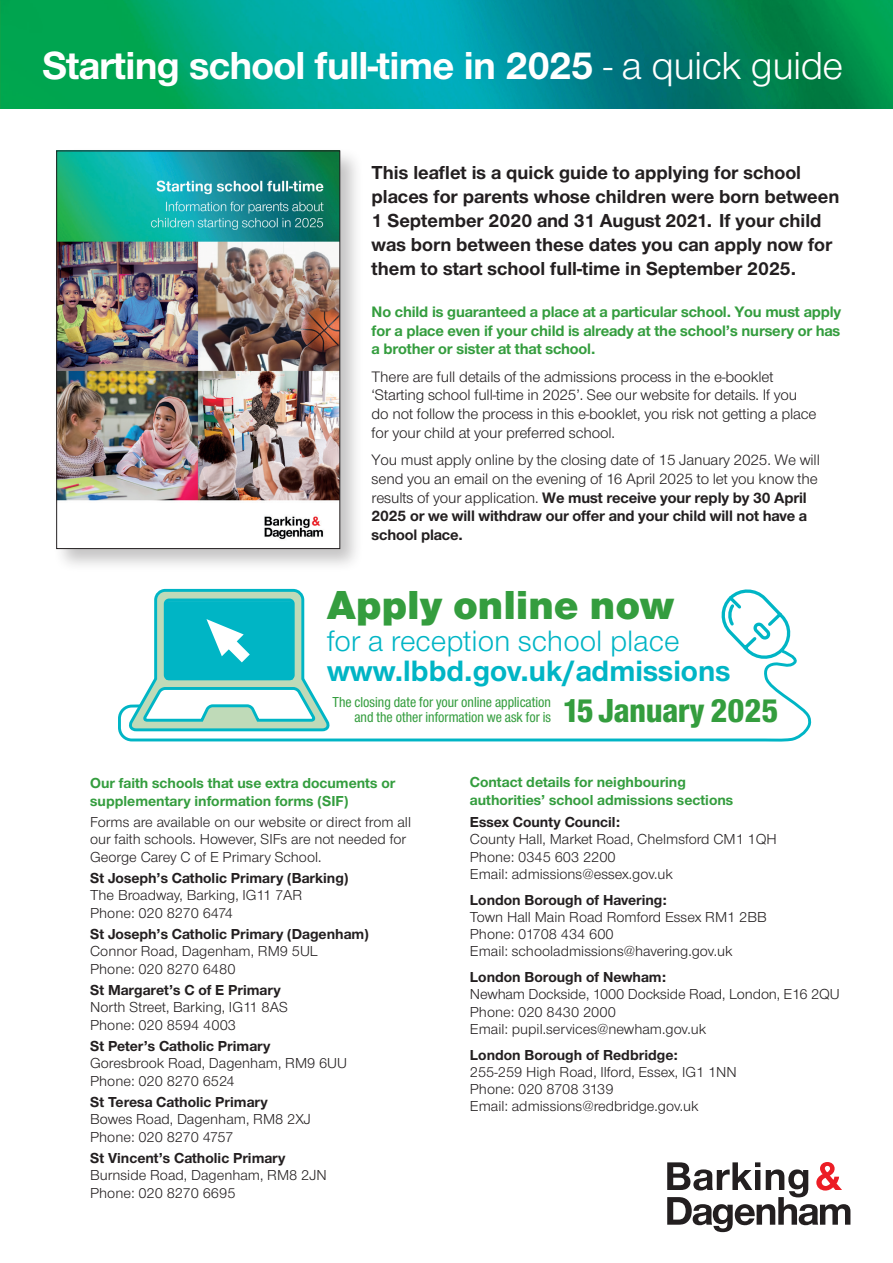
<style>
.page{position:relative;width:893px;height:1263px;background:#fff}
.page>*{position:absolute;margin:0;border:0;box-sizing:border-box;transform-origin:0 0}
.t1{font:900 42px "Nimbus San Nov TOT";letter-spacing:.01em;color:#349d3e}
.t2{font:700 40.5px "Nimbus San Nov TOT";letter-spacing:-.02em;color:#fff}
.t3{font:34.5px "Nimbus San Nov TOT Hea Con";color:#349d3e}
.t4{font:700 30.6px "Nimbus San Nov TOT";color:#00b5c5}
.t5{font:30.6px "Nimbus San Nov TOT";color:#00b5c5}
.t6{font:700 19.5px/24px "Nimbus San Nov TOT";color:#231f20}
.t7{font:15.75px/18.8px "Nimbus San Nov TOT";letter-spacing:-.01em;color:#231f20}
.t8{font:700 15.75px/18.8px "Nimbus San Nov TOT";letter-spacing:-.01em;color:#349d3e;text-align:justify}
.t9{font:15px/17.2px "Nimbus San Nov TOT";color:#231f20}
.t10{font:700 15px "Nimbus San Nov TOT";color:#231f20}
.t11{font:700 15px/18px "Nimbus San Nov TOT";color:#349d3e}
.t12{font:15px/15px "Nimbus San Nov TOT Med Con";color:#349d3e;text-align:right}
.s1{font-weight:400}
.s2{font-weight:700}
</style>
<div class="page">
<svg style="left:118px;top:658px;width:694px;height:84px"></svg>
<img style="left:1px;top:0;width:892px;height:109px">
<img style="left:0;top:0;width:1px;height:109px">
<div style="left:53px;top:147px;width:311px;height:426px;background:#231f20;opacity:.27"></div>
<img style="left:58px;top:153px;width:280px;height:394px">
<div style="left:56px;top:151px;width:284px;height:398px;border:1px solid #231f20"></div>
<svg style="left:667px;top:1162px;width:183px;height:70px"></svg>
<svg style="left:716px;top:589px;width:80px;height:71px"></svg>
<svg style="left:125px;top:588px;width:206px;height:145px"></svg>
<h2 class="t2" style="left:43px;top:42px;width:802px">Starting school full-time in 2025 <span class="s1">- a quick guide</span></h2>
<p class="t6" style="left:372px;top:161px;width:469px">This leaflet is a quick guide to applying for school places for parents whose children were born between 1 September 2020 and 31 August 2021. If your child was born between these dates you can apply now for them to start school full-time in September 2025.</p>
<p class="t8" style="left:372px;top:302px;width:471px">No child is guaranteed a place at a particular school. You must apply for a place even if your child is already at the school’s nursery or has a brother or sister at that school.</p>
<p class="t7" style="left:372px;top:367px;width:446px">There are full details of the admissions process in the e-booklet ‘Starting school full-time in 2025’. See our website for details. If you do not follow the process in this e-booklet, you risk not getting a place for your child at your preferred school.</p>
<p class="t7" style="left:372px;top:450px;width:450px">You must apply online by the closing date of 15 January 2025. We will send you an email on the evening of 16 April 2025 to let you know the results of your application. <span class="s2">We must receive your reply by 30 April 2025 or we will withdraw our offer and your child will not have a school place.</span></p>
<h1 class="t1" style="left:327px;top:581px;width:348px">Apply online now</h1>
<h3 class="t5" style="left:327px;top:624px;width:354px">for a reception school place</h3>
<h3 class="t4" style="left:327px;top:652px;width:405px">www.lbbd.gov.uk/admissions</h3>
<h3 class="t3" style="left:563px;top:690px;width:217px">15 January 2025</h3>
<p class="t12" style="left:333px;top:694px;width:220px">The closing date for your online application and the other information we ask for is</p>
<p class="t11" style="left:90px;top:773px;width:307px">Our faith schools that use extra documents or supplementary information forms (SIF)</p>
<p class="t9" style="left:90px;top:813px;width:322px">Forms are available on our website or direct from all our faith schools. However, SIFs are not needed for<br>George Carey C of E Primary School.</p>
<p class="t10" style="left:90px;top:869px;width:260px">St Joseph’s Catholic Primary (Barking)</p>
<p class="t9" style="left:90px;top:887px;width:214px">The Broadway, Barking, IG11 7AR<br>Phone: 020 8270 6474</p>
<p class="t10" style="left:90px;top:925px;width:280px">St Joseph’s Catholic Primary (Dagenham)</p>
<p class="t9" style="left:90px;top:943px;width:229px">Connor Road, Dagenham, RM9 5UL<br>Phone: 020 8270 6480</p>
<p class="t10" style="left:90px;top:981px;width:192px">St Margaret’s C of E Primary</p>
<p class="t9" style="left:90px;top:999px;width:199px">North Street, Barking, IG11 8AS<br>Phone: 020 8594 4003</p>
<p class="t10" style="left:90px;top:1037px;width:182px">St Peter’s Catholic Primary</p>
<p class="t9" style="left:90px;top:1055px;width:258px">Goresbrook Road, Dagenham, RM9 6UU<br>Phone: 020 8270 6524</p>
<p class="t10" style="left:90px;top:1093px;width:179px">St Teresa Catholic Primary</p>
<p class="t9" style="left:90px;top:1111px;width:222px">Bowes Road, Dagenham, RM8 2XJ<br>Phone: 020 8270 4757</p>
<p class="t10" style="left:90px;top:1149px;width:197px">St Vincent’s Catholic Primary</p>
<p class="t9" style="left:90px;top:1167px;width:238px">Burnside Road, Dagenham, RM8 2JN<br>Phone: 020 8270 6695</p>
<p class="t11" style="left:470px;top:773px;width:265px">Contact details for neighbouring authorities’ school admissions sections</p>
<p class="t10" style="left:470px;top:813px;width:152px">Essex County Council:</p>
<p class="t9" style="left:470px;top:831px;width:308px">County Hall, Market Road, Chelmsford CM1 1QH<br>Phone: 0345 603 2200<br>Email: admissions@essex.gov.uk</p>
<p class="t10" style="left:470px;top:891px;width:199px">London Borough of Havering:</p>
<p class="t9" style="left:470px;top:908px;width:298px">Town Hall Main Road Romford Essex RM1 2BB<br>Phone: 01708 434 600<br>Email: schooladmissions@havering.gov.uk</p>
<p class="t10" style="left:470px;top:968px;width:198px">London Borough of Newham:</p>
<p class="t9" style="left:470px;top:986px;width:371px">Newham Dockside, 1000 Dockside Road, London, E16 2QU<br>Phone: 020 8430 2000<br>Email: pupil.services@newham.gov.uk</p>
<p class="t10" style="left:470px;top:1046px;width:210px">London Borough of Redbridge:</p>
<p class="t9" style="left:470px;top:1063px;width:268px">255-259 High Road, Ilford, Essex, IG1 1NN<br>Phone: 020 8708 3139<br>Email: admissions@redbridge.gov.uk</p>
</div>
